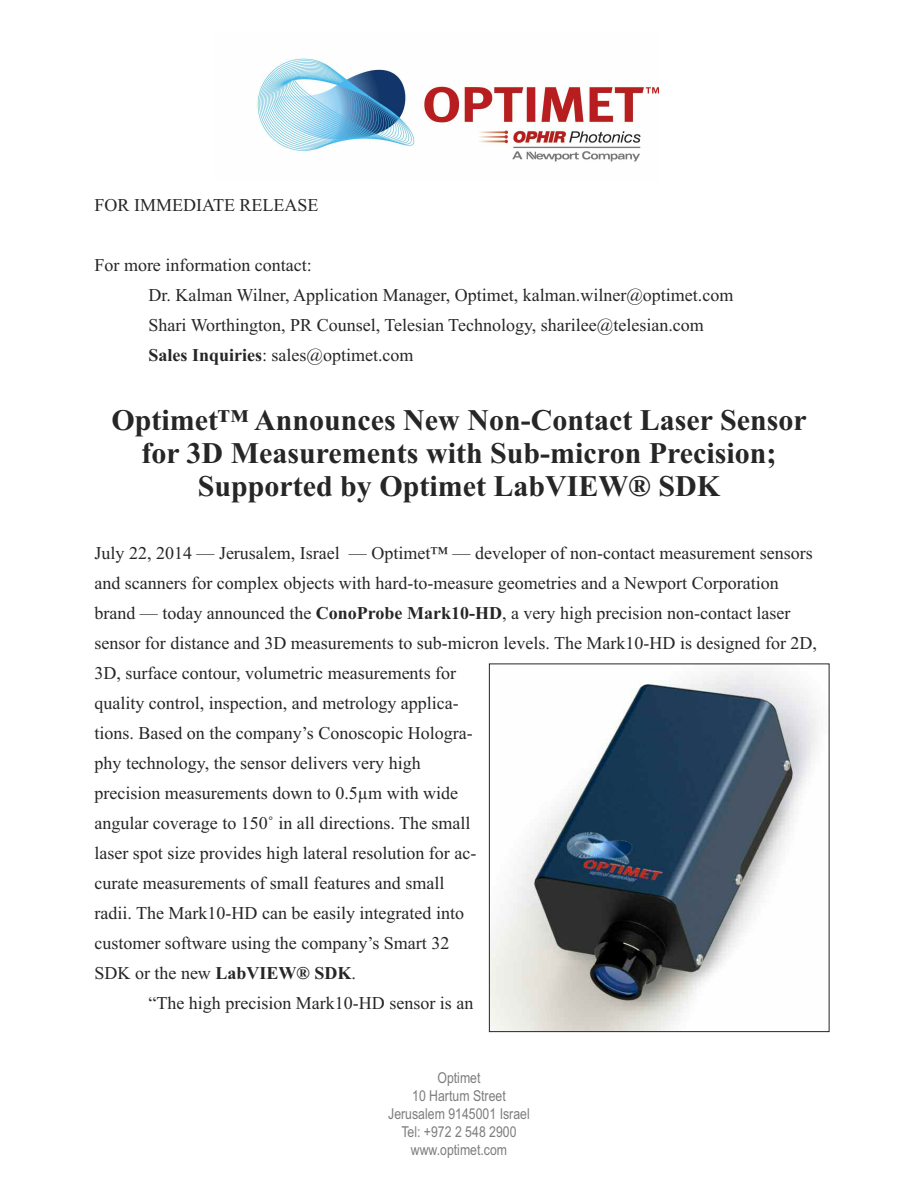
<style>
.page{position:relative;width:918px;height:1188px;background:#fff}
.page>*{position:absolute;margin:0;border:0;box-sizing:border-box;transform-origin:0 0}
.t1{font:700 30px/33px "Times New Roman";color:#272627;text-align:center}
.t2{font:18px/30px "Times New Roman";color:#272627}
.t3{font:15px/18px "Arial Narrow";color:#7d7d7d;text-align:center}
.s1{font-weight:700}
</style>
<div class="page">
<img style="left:256px;top:58px;width:402px;height:104px">
<img style="left:491px;top:670px;width:327px;height:360px">
<div style="left:489px;top:664px;width:340px;height:368px;border:1px solid #272627"></div>
<p class="t2" style="left:94px;top:189px;width:226px">FOR IMMEDIATE RELEASE</p>
<p class="t2" style="left:148px;top:249px;width:586px;text-indent:-54px">For more information contact:<br>Dr. Kalman Wilner, Application Manager, Optimet, kalman.wilner@optimet.com Shari Worthington, PR Counsel, Telesian Technology, sharilee@telesian.com <span class="s1">Sales Inquiries</span>: sales@optimet.com</p>
<h1 class="t1" style="left:112px;top:403px;width:697px">Optimet™ Announces New Non-Contact Laser Sensor for 3D Measurements with Sub-micron Precision;<br>Supported by Optimet LabVIEW® SDK</h1>
<p class="t2" style="left:94px;top:537px;width:720px">July 22, 2014 — Jerusalem, Israel — Optimet™ — developer of non-contact measurement sensors</p>
<p class="t2" style="left:95px;top:567px;width:686px">and scanners for complex objects with hard-to-measure geometries and a Newport Corporation</p>
<p class="t2" style="left:95px;top:597px;width:697px">brand — today announced the <span class="s1">ConoProbe Mark10-HD</span>, a very high precision non-contact laser</p>
<p class="t2" style="left:95px;top:627px;width:724px">sensor for distance and 3D measurements to sub-micron levels. The Mark10-HD is designed for 2D,</p>
<p class="t2" style="left:95px;top:657px;width:363px">3D, surface contour, volumetric measurements for</p>
<p class="t2" style="left:95px;top:687px;width:366px">quality control, inspection, and metrology applica-</p>
<p class="t2" style="left:95px;top:717px;width:380px">tions. Based on the company’s Conoscopic Hologra-</p>
<p class="t2" style="left:95px;top:747px;width:328px">phy technology, the sensor delivers very high</p>
<p class="t2" style="left:94px;top:777px;width:365px">precision measurements down to 0.5µm with wide</p>
<p class="t2" style="left:94px;top:807px;width:378px">angular coverage to 150˚ in all directions. The small</p>
<p class="t2" style="left:94px;top:837px;width:383px">laser spot size provides high lateral resolution for ac-</p>
<p class="t2" style="left:95px;top:867px;width:351px">curate measurements of small features and small</p>
<p class="t2" style="left:95px;top:897px;width:371px">radii. The Mark10-HD can be easily integrated into</p>
<p class="t2" style="left:95px;top:927px;width:356px">customer software using the company’s Smart 32</p>
<p class="t2" style="left:95px;top:957px;width:263px">SDK or the new <span class="s1">LabVIEW® SDK</span>.</p>
<p class="t2" style="left:149px;top:987px;width:326px">“The high precision Mark10-HD sensor is an</p>
<p class="t3" style="left:388px;top:1069px;width:143px">Optimet<br>10 Hartum Street<br>Jerusalem 9145001 Israel<br>Tel: +972 2 548 2900 www.optimet.com</p>
</div>
